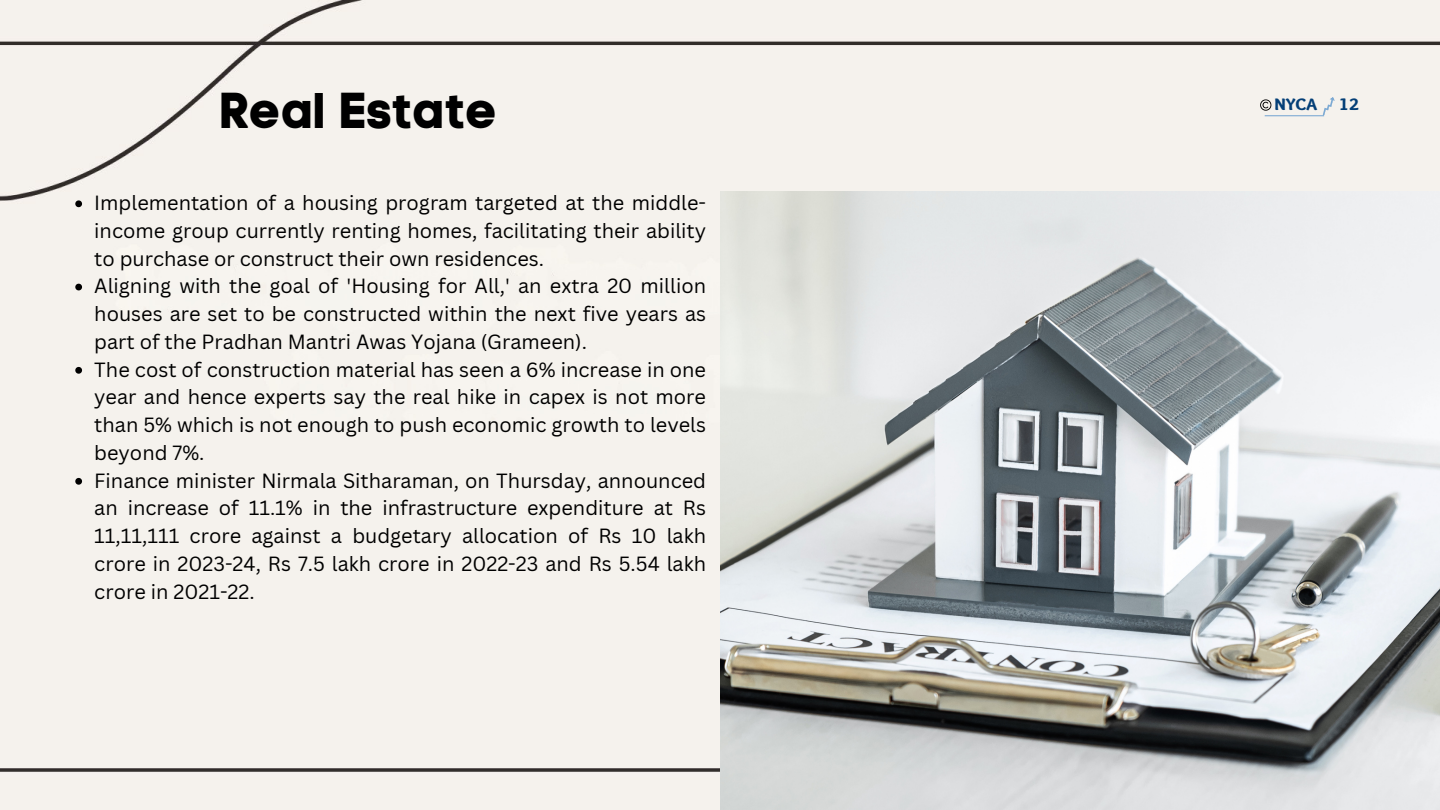
<style>
.page{position:relative;width:1440px;height:810px;background:#f5f2ed}
.page>*{position:absolute;margin:0;border:0;box-sizing:border-box;transform-origin:0 0}
.t1{font:50px "Code Pro Bold LC";color:#000}
.t2{font:20px/27.8px "Canva Sans";color:#000}
.t3{font:900 17.3px "Sukar";color:#043f77}
</style>
<div class="page">
<svg style="left:1317px;top:97px;width:22px;height:19px"></svg>
<hr style="left:1265px;top:115px;width:59px;height:1px;background:#7ba9d3">
<svg style="left:1260px;top:99px;width:11px;height:12px"></svg>
<img style="left:720px;top:191px;width:720px;height:619px">
<svg style="left:75px;top:200px;width:7px;height:7px"></svg>
<svg style="left:75px;top:284px;width:7px;height:6px"></svg>
<svg style="left:75px;top:367px;width:7px;height:7px"></svg>
<svg style="left:75px;top:478px;width:7px;height:7px"></svg>
<h1 class="t1" style="left:219px;top:80px;width:280px">Real Estate</h1>
<p class="t2" style="left:94px;top:189px;width:613px">Implementation of a housing program targeted at the middle&shy;income group currently renting homes, facilitating their ability to purchase or construct their own residences.<br>Aligning with the goal of 'Housing for All,' an extra 20 million houses are set to be constructed within the next five years as part of the Pradhan Mantri Awas Yojana (Grameen).<br>The cost of construction material has seen a 6% increase in one year and hence experts say the real hike in capex is not more than 5% which is not enough to push economic growth to levels beyond 7%.<br>Finance minister Nirmala Sitharaman, on Thursday, announced an increase of 11.1% in the infrastructure expenditure at Rs 11,11,111 crore against a budgetary allocation of Rs 10 lakh crore in 2023-24, Rs 7.5 lakh crore in 2022-23 and Rs 5.54 lakh crore in 2021-22.</p>
<p class="t3" style="left:1274px;top:94px;width:44px">NYCA</p>
<p class="t3" style="left:1339px;top:94px;width:21px">12</p>
</div>
